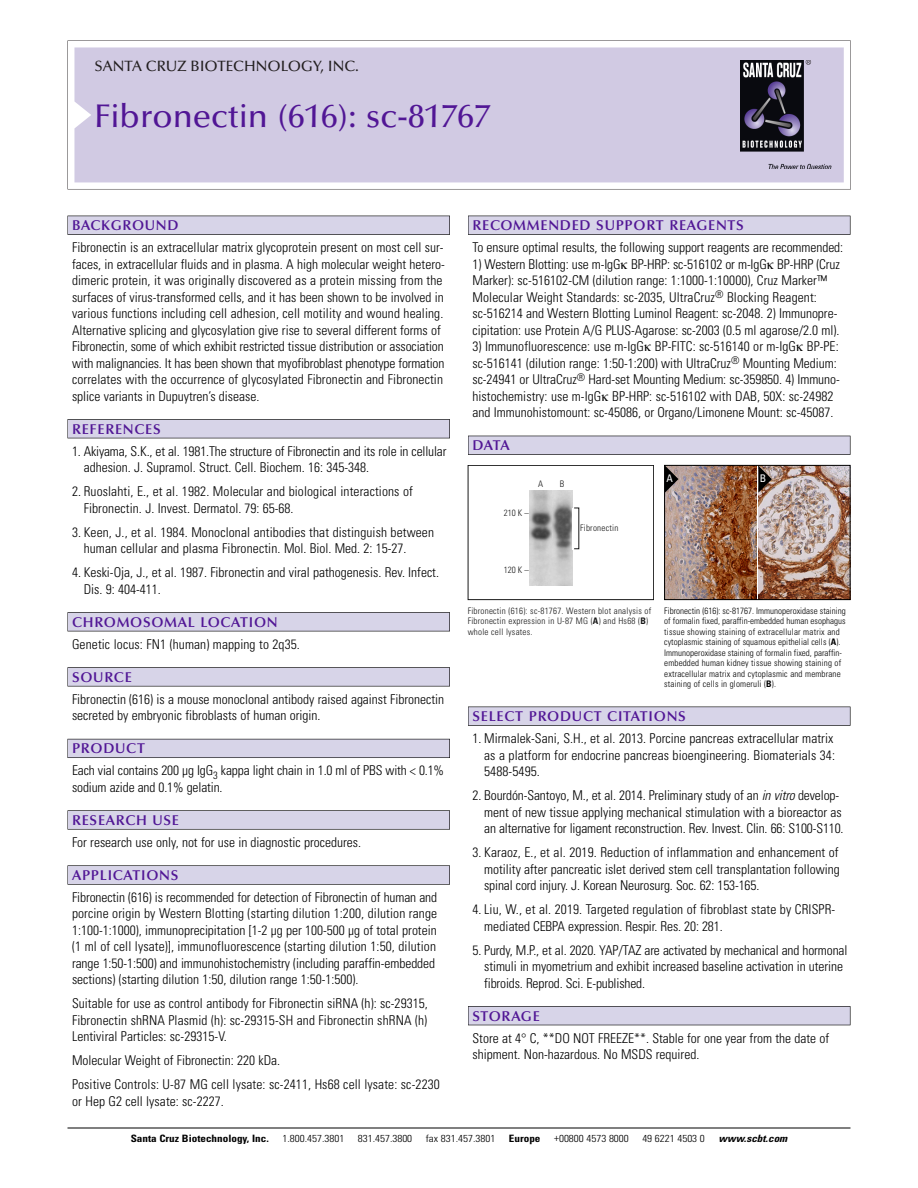
<style>
.page{position:relative;width:918px;height:1188px;background:#fff}
.page>*{position:absolute;margin:0;border:0;box-sizing:border-box;transform-origin:0 0}
.t1{font:500 33px "Optima";color:#511695}
.t2{font:500 15px "Optima";color:#231f20}
.t3{font:600 14.25px "Optima";letter-spacing:.05em;color:#511695}
.t4{font:300 condensed 13.5px/16.5px "Univers";color:#000}
.t5{font:condensed 10.5px "Univers";color:#fff}
.t6{font:300 condensed 10.2px "Univers";color:#000;scale:1.1 1}
.t7{font:700 condensed 10.2px "Univers";color:#000;scale:1.1 1}
.t8{font:italic 700 condensed 10.2px "Univers";color:#000;scale:1.1 1}
.t9{font:300 condensed 9px/10.5px "Univers";letter-spacing:.005em;color:#000}
.t10{font:300 condensed 9px/10.5px "Univers";letter-spacing:.025em;color:#191919}
.s1{font-weight:700}
.s2{font-style:italic}
</style>
<div class="page">
<svg style="left:74px;top:41px;width:777px;height:148px"></svg>
<div style="left:74px;top:47px;width:770px;height:135px;background:#d1cae3"></div>
<img style="left:741px;top:60px;width:90px;height:108px">
<div style="left:68px;top:216px;width:382px;height:19px;background:#535256"></div>
<div style="left:68px;top:216px;width:381px;height:18px;background:#d7d4e8"></div>
<div style="left:68px;top:419px;width:382px;height:19px;background:#515155"></div>
<div style="left:68px;top:420px;width:381px;height:18px;background:#d7d4e8"></div>
<div style="left:68px;top:612px;width:382px;height:19px;background:#545357"></div>
<div style="left:68px;top:613px;width:381px;height:18px;background:#d7d4e8"></div>
<div style="left:68px;top:667px;width:382px;height:19px;background:#575659"></div>
<div style="left:68px;top:668px;width:381px;height:18px;background:#d7d4e8"></div>
<div style="left:68px;top:739px;width:382px;height:19px;background:#595860"></div>
<div style="left:68px;top:739px;width:381px;height:18px;background:#d7d4e8"></div>
<svg style="left:68px;top:810px;width:382px;height:20px"></svg>
<div style="left:68px;top:811px;width:381px;height:18px;background:#d7d4e8"></div>
<div style="left:68px;top:865px;width:382px;height:20px;background:#636364"></div>
<div style="left:68px;top:866px;width:381px;height:18px;background:#d7d4e8"></div>
<div style="left:468px;top:216px;width:382px;height:19px;background:#535256"></div>
<div style="left:468px;top:216px;width:382px;height:18px;background:#d7d4e8"></div>
<div style="left:468px;top:436px;width:382px;height:19px;background:#525156"></div>
<div style="left:468px;top:436px;width:382px;height:18px;background:#d7d4e8"></div>
<div style="left:468px;top:707px;width:382px;height:19px;background:#545457"></div>
<div style="left:468px;top:707px;width:382px;height:18px;background:#d7d4e8"></div>
<div style="left:468px;top:1006px;width:382px;height:19px;background:#515056"></div>
<div style="left:468px;top:1007px;width:382px;height:18px;background:#d7d4e8"></div>
<hr style="left:68px;top:1128px;width:782px;height:1px;background:#000">
<img style="left:758px;top:467px;width:90px;height:131px">
<img style="left:666px;top:467px;width:90px;height:131px">
<div style="left:664px;top:465px;width:186px;height:135px;border:1px solid #000"></div>
<svg style="left:758px;top:466px;width:14px;height:27px"></svg>
<svg style="left:665px;top:466px;width:13px;height:27px"></svg>
<div style="left:468px;top:465px;width:186px;height:135px;border:1px solid #191919"></div>
<img style="left:530px;top:490px;width:42px;height:95px">
<p class="t2" style="left:94px;top:60px;width:266px">SANTA CRUZ BIOTECHNOLOGY, INC.</p>
<p class="t1" style="left:94px;top:102px;width:398px">Fibronectin (616): sc-81767</p>
<p class="t3" style="left:72px;top:219px;width:108px">BACKGROUND</p>
<p class="t4" style="left:72px;top:240px;width:374px">Fibronectin is an extracellular matrix glycoprotein present on most cell sur&shy;faces, in extracellular fluids and in plasma. A high molecular weight hetero&shy;dimeric protein, it was originally discovered as a protein missing from the surfaces of virus-transformed cells, and it has been shown to be involved in various functions including cell adhesion, cell motility and wound healing.<br>Alternative splicing and glycosylation give rise to several different forms of Fibronectin, some of which exhibit restricted tissue distribution or association with malignancies. It has been shown that myofibroblast phenotype formation correlates with the occurrence of glycosylated Fibronectin and Fibronectin splice variants in Dupuytren’s disease.</p>
<p class="t3" style="left:72px;top:423px;width:90px">REFERENCES</p>
<p class="t4" style="left:84px;top:444px;width:364px;text-indent:-12px">1. Akiyama, S.K., et al. 1981.The structure of Fibronectin and its role in cellular adhesion. J. Supramol. Struct. Cell. Biochem. 16: 345-348.</p>
<p class="t4" style="left:84px;top:484px;width:331px;text-indent:-12px">2. Ruoslahti, E., et al. 1982. Molecular and biological interactions of<br>Fibronectin. J. Invest. Dermatol. 79: 65-68.</p>
<p class="t4" style="left:84px;top:525px;width:352px;text-indent:-12px">3. Keen, J., et al. 1984. Monoclonal antibodies that distinguish between human cellular and plasma Fibronectin. Mol. Biol. Med. 2: 15-27.</p>
<p class="t4" style="left:84px;top:565px;width:357px;text-indent:-12px">4. Keski-Oja, J., et al. 1987. Fibronectin and viral pathogenesis. Rev. Infect.<br>Dis. 9: 404-411.</p>
<p class="t3" style="left:72px;top:616px;width:207px">CHROMOSOMAL LOCATION</p>
<p class="t4" style="left:72px;top:637px;width:229px">Genetic locus: FN1 (human) mapping to 2q35.</p>
<p class="t3" style="left:72px;top:671px;width:61px">SOURCE</p>
<p class="t4" style="left:72px;top:692px;width:374px">Fibronectin (616) is a mouse monoclonal antibody raised against Fibronectin secreted by embryonic fibroblasts of human origin.</p>
<p class="t3" style="left:72px;top:742px;width:74px">PRODUCT</p>
<p class="t4" style="left:72px;top:764px;width:374px">Each vial contains 200 µg IgG<sub>3</sub> kappa light chain in 1.0 ml of PBS with &lt; 0.1% sodium azide and 0.1% gelatin.</p>
<p class="t3" style="left:72px;top:814px;width:109px">RESEARCH USE</p>
<p class="t4" style="left:72px;top:835px;width:291px">For research use only, not for use in diagnostic procedures.</p>
<p class="t3" style="left:72px;top:869px;width:108px">APPLICATIONS</p>
<p class="t4" style="left:72px;top:890px;width:367px">Fibronectin (616) is recommended for detection of Fibronectin of human and porcine origin by Western Blotting (starting dilution 1:200, dilution range 1:100-1:1000), immunoprecipitation [1-2 µg per 100-500 µg of total protein (1 ml of cell lysate)], immunofluorescence (starting dilution 1:50, dilution range 1:50-1:500) and immunohistochemistry (including paraffin-embedded sections) (starting dilution 1:50, dilution range 1:50-1:500).</p>
<p class="t4" style="left:72px;top:997px;width:357px;text-align:justify">Suitable for use as control antibody for Fibronectin siRNA (h): sc-29315, Fibronectin shRNA Plasmid (h): sc-29315-SH and Fibronectin shRNA (h)<br>Lentiviral Particles: sc-29315-V.</p>
<p class="t4" style="left:72px;top:1054px;width:210px">Molecular Weight of Fibronectin: 220 kDa.</p>
<p class="t4" style="left:72px;top:1078px;width:369px">Positive Controls: U-87 MG cell lysate: sc-2411, Hs68 cell lysate: sc-2230 or Hep G2 cell lysate: sc-2227.</p>
<p class="t3" style="left:473px;top:219px;width:273px">RECOMMENDED SUPPORT REAGENTS</p>
<p class="t4" style="left:473px;top:240px;width:372px">To ensure optimal results, the following support reagents are recommended:</p>
<p class="t4" style="left:473px;top:257px;width:369px">1) Western Blotting: use m-IgG BP-HRP: sc-516102 or m-IgG BP-HRP (Cruz Marker): sc-516102-CM (dilution range: 1:1000-1:10000), Cruz Marker™ Molecular Weight Standards: sc-2035, UltraCruz<sup>®</sup> Blocking Reagent: sc-516214 and Western Blotting Luminol Reagent: sc-2048. 2) Immunopre&shy;cipitation: use Protein A/G PLUS-Agarose: sc-2003 (0.5 ml agarose/2.0 ml).</p>
<p class="t4" style="left:473px;top:339px;width:369px">3) Immunofluorescence: use m-IgG BP-FITC: sc-516140 or m-IgG BP-PE: sc-516141 (dilution range: 1:50-1:200) with UltraCruz<sup>®</sup> Mounting Medium: sc-24941 or UltraCruz<sup>®</sup> Hard-set Mounting Medium: sc-359850. 4) Immuno&shy;histochemistry: use m-IgG BP-HRP: sc-516102 with DAB, 50X: sc-24982 and Immunohistomount: sc-45086, or Organo/Limonene Mount: sc-45087.</p>
<p class="t3" style="left:473px;top:439px;width:39px">DATA</p>
<p class="t10" style="left:504px;top:509px;width:26px">210 K –</p>
<p class="t10" style="left:538px;top:480px;width:7px">A</p>
<p class="t10" style="left:560px;top:480px;width:6px">B</p>
<p class="t10" style="left:580px;top:523px;width:40px">Fibronectin</p>
<p class="t5" style="left:667px;top:474px;width:8px">A</p>
<p class="t5" style="left:760px;top:474px;width:8px">B</p>
<p class="t10" style="left:504px;top:566px;width:26px">120 K –</p>
<p class="t10" style="left:468px;top:606px;width:185px">Fibronectin (616): sc-81767. Western blot analysis of<br>Fibronectin expression in U-87 MG (<span class="s1">A</span>) and Hs68 (<span class="s1">B</span>) whole cell lysates.</p>
<p class="t9" style="left:664px;top:606px;width:183px">Fibronectin (616): sc-81767. Immunoperoxidase staining of formalin fixed, paraffin-embedded human esophagus tissue showing staining of extracellular matrix and cytoplasmic staining of squamous epithelial cells (<span class="s1">A</span>).<br>Immunoperoxidase staining of formalin fixed, paraffin&shy;embedded human kidney tissue showing staining of extracellular matrix and cytoplasmic and membrane staining of cells in glomeruli (<span class="s1">B</span>).</p>
<p class="t3" style="left:473px;top:710px;width:215px">SELECT PRODUCT CITATIONS</p>
<p class="t4" style="left:484px;top:731px;width:352px;text-indent:-12px">1. Mirmalek-Sani, S.H., et al. 2013. Porcine pancreas extracellular matrix as a platform for endocrine pancreas bioengineering. Biomaterials 34:<br>5488-5495.</p>
<p class="t4" style="left:484px;top:788px;width:361px;text-indent:-12px">2. Bourdón-Santoyo, M., et al. 2014. Preliminary study of an <span class="s2">in vitro</span> develop&shy;ment of new tissue applying mechanical stimulation with a bioreactor as an alternative for ligament reconstruction. Rev. Invest. Clin. 66: S100-S110.</p>
<p class="t4" style="left:484px;top:845px;width:357px;text-align:justify;text-indent:-12px">3. Karaoz, E., et al. 2019. Reduction of inflammation and enhancement of motility after pancreatic islet derived stem cell transplantation following spinal cord injury. J. Korean Neurosurg. Soc. 62: 153-165.</p>
<p class="t4" style="left:484px;top:902px;width:353px;text-indent:-12px">4. Liu, W., et al. 2019. Targeted regulation of fibroblast state by CRISPR&shy;mediated CEBPA expression. Respir. Res. 20: 281.</p>
<p class="t4" style="left:484px;top:943px;width:365px;text-indent:-12px">5. Purdy, M.P., et al. 2020. YAP/TAZ are activated by mechanical and hormonal stimuli in myometrium and exhibit increased baseline activation in uterine fibroids. Reprod. Sci. E-published.</p>
<p class="t3" style="left:473px;top:1010px;width:69px">STORAGE</p>
<p class="t4" style="left:473px;top:1031px;width:358px">Store at 4° C, **DO NOT FREEZE**. Stable for one year from the date of shipment. Non-hazardous. No MSDS required.</p>
<p class="t7" style="left:131px;top:1135px;width:127px">Santa Cruz Biotechnology, Inc.</p>
<p class="t6" style="left:282px;top:1135px;width:58px">1.800.457.3801</p>
<p class="t6" style="left:358px;top:1135px;width:51px">831.457.3800</p>
<p class="t6" style="left:426px;top:1135px;width:65px">fax 831.457.3801</p>
<p class="t7" style="left:509px;top:1135px;width:30px">Europe</p>
<p class="t6" style="left:554px;top:1135px;width:69px">+00800 4573 8000</p>
<p class="t6" style="left:642px;top:1135px;width:58px">49 6221 4503 0</p>
<p class="t8" style="left:719px;top:1135px;width:66px">www.scbt.com</p>
</div>
